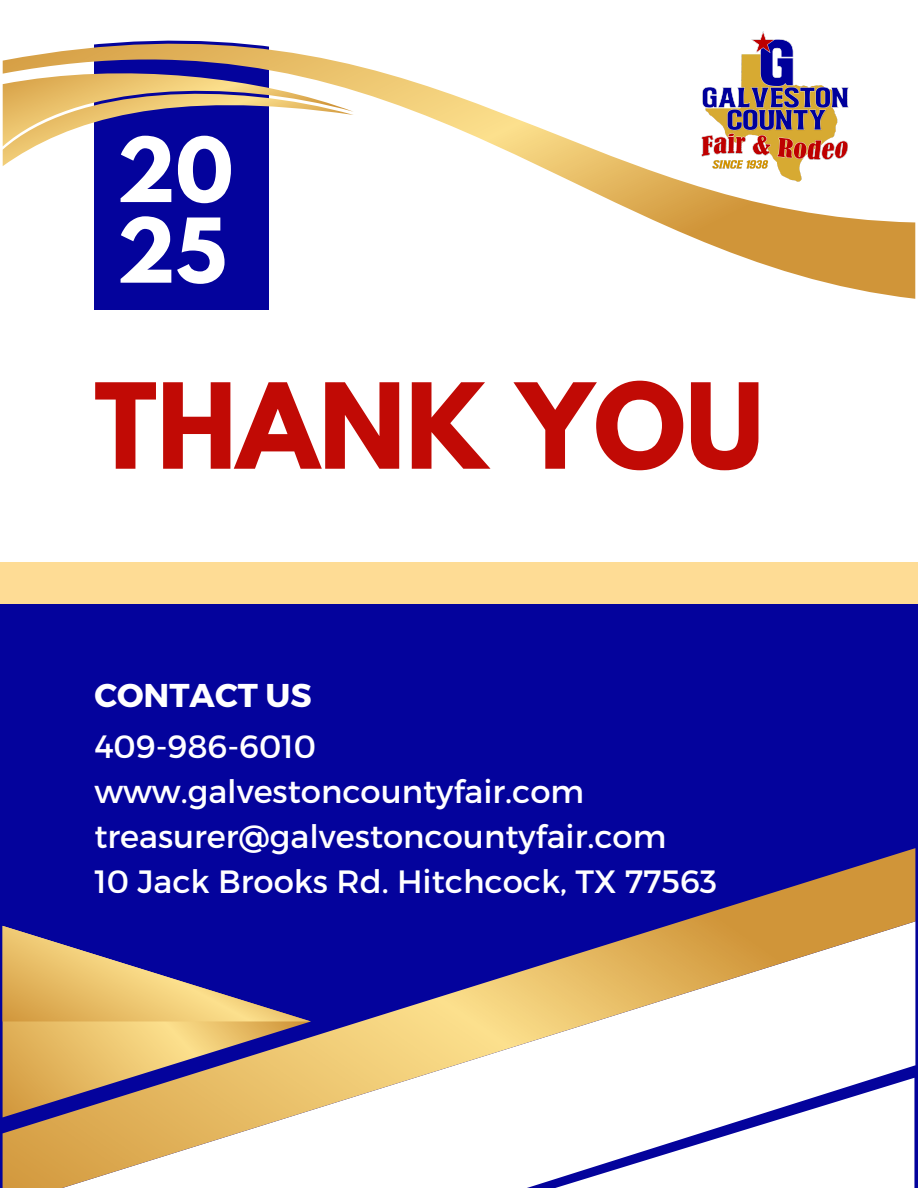
<style>
.page{position:relative;width:918px;height:1188px;background:#fff}
.page>*{position:absolute;margin:0;border:0;box-sizing:border-box;transform-origin:0 0}
.t1{font:700 104.85px "League Spartan";color:#c10a05}
.t2{font:700 79.05px "League Spartan";color:#fff}
.t3{font:700 33px "Montserrat";color:#fff}
.t4{font:32.25px "Montserrat";color:#fff}
</style>
<div class="page">
<div style="left:0;top:604px;width:918px;height:584px;background:#04039c"></div>
<svg style="left:3px;top:848px;width:912px;height:340px"></svg>
<svg style="left:3px;top:1021px;width:308px;height:96px;background:#c5a16e"></svg>
<svg style="left:3px;top:926px;width:308px;height:95px"></svg>
<svg style="left:415px;top:1078px;width:499px;height:110px;background:#eeeef8"></svg>
<div style="left:94px;top:0;width:175px;height:310px;background:#04039c"></div>
<svg style="left:651px;top:219px;width:264px;height:80px;fill:#d09539"></svg>
<svg style="left:3px;top:0;width:855px;height:219px"></svg>
<svg style="left:3px;top:61px;width:351px;height:105px"></svg>
<div style="left:0;top:563px;width:918px;height:41px;background:#fedc95"></div>
<img style="left:701px;top:31px;width:149px;height:151px">
<p class="t2" style="left:116px;top:131px;width:118px">20</p>
<p class="t2" style="left:116px;top:212px;width:112px">25</p>
<p class="t1" style="left:94px;top:374px;width:671px">THANK YOU</p>
<h1 class="t3" style="left:94px;top:674px;width:219px">CONTACT US</h1>
<h2 class="t4" style="left:94px;top:725px;width:223px">409-986-6010</h2>
<p class="t4" style="left:94px;top:771px;width:491px">www.galvestoncountyfair.com</p>
<p class="t4" style="left:94px;top:815px;width:574px">treasurer@galvestoncountyfair.com</p>
<p class="t4" style="left:94px;top:861px;width:625px">10 Jack Brooks Rd. Hitchcock, TX 77563</p>
</div>
